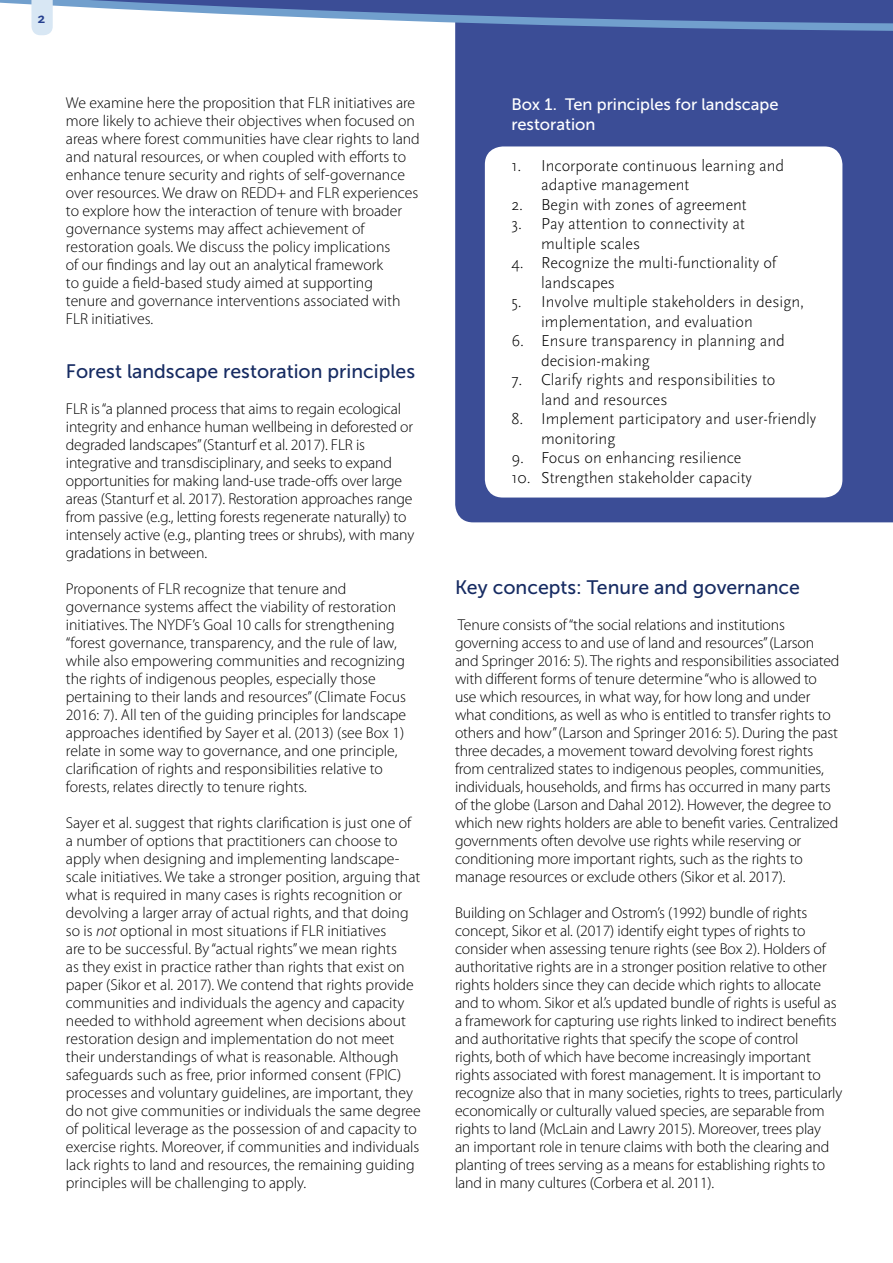
<style>
.page{position:relative;width:893px;height:1263px;background:#fff}
.page>*{position:absolute;margin:0;border:0;box-sizing:border-box;transform-origin:0 0}
.t1{font:19.5px "Museo Sans 500";color:#162b62}
.t2{font:300 16.5px/19.5px "Scala Sans Pro";color:#000}
.t3{font:16.5px/19.8px "Museo Sans 500";color:#fff}
.t4{font:300 15.75px/18px "Myriad Pro";letter-spacing:-.005em;color:#000}
.t5{font:700 15px "Scala Sans Pro";color:#25408f}
.s1{font-style:italic}
</style>
<div class="page">
<div style="left:455px;top:41px;width:438px;height:481px;background:#3b4d96"></div>
<svg style="left:0;top:0;width:893px;height:41px"></svg>
<div style="left:485px;top:146px;width:357px;height:351px;background:#fff;border-radius:18px"></div>
<p class="t5" style="left:38px;top:10px;width:9px">2</p>
<p class="t4" style="left:66px;top:94px;width:355px">We examine here the proposition that FLR initiatives are more likely to achieve their objectives when focused on areas where forest communities have clear rights to land and natural resources, or when coupled with efforts to enhance tenure security and rights of self-governance over resources. We draw on REDD+ and FLR experiences to explore how the interaction of tenure with broader governance systems may affect achievement of restoration goals. We discuss the policy implications<br>of our findings and lay out an analytical framework<br>to guide a field-based study aimed at supporting<br>tenure and governance interventions associated with FLR initiatives.</p>
<p class="t1" style="left:66px;top:361px;width:351px">Forest landscape restoration principles</p>
<p class="t4" style="left:66px;top:400px;width:350px">FLR is “a planned process that aims to regain ecological integrity and enhance human wellbeing in deforested or degraded landscapes” (Stanturf et al. 2017). FLR is integrative and transdisciplinary, and seeks to expand opportunities for making land-use trade-offs over large areas (Stanturf et al. 2017). Restoration approaches range from passive (e.g., letting forests regenerate naturally) to intensely active (e.g., planting trees or shrubs), with many gradations in between.</p>
<p class="t4" style="left:66px;top:580px;width:342px">Proponents of FLR recognize that tenure and governance systems affect the viability of restoration initiatives. The NYDF’s Goal 10 calls for strengthening “forest governance, transparency, and the rule of law, while also empowering communities and recognizing the rights of indigenous peoples, especially those pertaining to their lands and resources” (Climate Focus 2016: 7). All ten of the guiding principles for landscape approaches identified by Sayer et al. (2013) (see Box 1) relate in some way to governance, and one principle, clarification of rights and responsibilities relative to forests, relates directly to tenure rights.</p>
<p class="t4" style="left:66px;top:814px;width:356px">Sayer et al. suggest that rights clarification is just one of a number of options that practitioners can choose to apply when designing and implementing landscape&shy;scale initiatives. We take a stronger position, arguing that what is required in many cases is rights recognition or devolving a larger array of actual rights, and that doing so is <span class="s1">not</span> optional in most situations if FLR initiatives<br>are to be successful. By “actual rights” we mean rights<br>as they exist in practice rather than rights that exist on paper (Sikor et al. 2017). We contend that rights provide communities and individuals the agency and capacity needed to withhold agreement when decisions about restoration design and implementation do not meet their understandings of what is reasonable. Although safeguards such as free, prior informed consent (FPIC) processes and voluntary guidelines, are important, they do not give communities or individuals the same degree of political leverage as the possession of and capacity to exercise rights. Moreover, if communities and individuals lack rights to land and resources, the remaining guiding principles will be challenging to apply.</p>
<p class="t3" style="left:511px;top:95px;width:269px">Box 1. Ten principles for landscape restoration</p>
<p class="t2" style="left:541px;top:156px;width:245px;text-indent:-30px">1. Incorporate continuous learning and adaptive management</p>
<p class="t2" style="left:511px;top:195px;width:237px">2. Begin with zones of agreement</p>
<p class="t2" style="left:541px;top:214px;width:205px;text-indent:-30px">3. Pay attention to connectivity at multiple scales</p>
<p class="t2" style="left:541px;top:253px;width:237px;text-indent:-30px">4. Recognize the multi-functionality of landscapes</p>
<p class="t2" style="left:541px;top:292px;width:265px;text-indent:-30px">5. Involve multiple stakeholders in design, implementation, and evaluation</p>
<p class="t2" style="left:541px;top:331px;width:245px;text-indent:-30px">6. Ensure transparency in planning and decision-making</p>
<p class="t2" style="left:541px;top:370px;width:236px;text-indent:-30px">7. Clarify rights and responsibilities to land and resources</p>
<p class="t2" style="left:541px;top:409px;width:277px;text-indent:-30px">8. Implement participatory and user-friendly monitoring</p>
<p class="t2" style="left:511px;top:448px;width:232px">9. Focus on enhancing resilience</p>
<p class="t2" style="left:511px;top:468px;width:242px">10. Strengthen stakeholder capacity</p>
<p class="t1" style="left:455px;top:577px;width:346px">Key concepts: Tenure and governance</p>
<p class="t4" style="left:455px;top:616px;width:386px">Tenure consists of “the social relations and institutions governing access to and use of land and resources” (Larson and Springer 2016: 5). The rights and responsibilities associated with different forms of tenure determine “who is allowed to use which resources, in what way, for how long and under what conditions, as well as who is entitled to transfer rights to others and how” (Larson and Springer 2016: 5). During the past three decades, a movement toward devolving forest rights from centralized states to indigenous peoples, communities, individuals, households, and firms has occurred in many parts of the globe (Larson and Dahal 2012). However, the degree to which new rights holders are able to benefit varies. Centralized governments often devolve use rights while reserving or conditioning more important rights, such as the rights to manage resources or exclude others (Sikor et al. 2017).</p>
<p class="t4" style="left:455px;top:904px;width:389px">Building on Schlager and Ostrom’s (1992) bundle of rights concept, Sikor et al. (2017) identify eight types of rights to consider when assessing tenure rights (see Box 2). Holders of authoritative rights are in a stronger position relative to other rights holders since they can decide which rights to allocate and to whom. Sikor et al.’s updated bundle of rights is useful as a framework for capturing use rights linked to indirect benefits and authoritative rights that specify the scope of control<br>rights, both of which have become increasingly important rights associated with forest management. It is important to recognize also that in many societies, rights to trees, particularly economically or culturally valued species, are separable from rights to land (McLain and Lawry 2015). Moreover, trees play<br>an important role in tenure claims with both the clearing and planting of trees serving as a means for establishing rights to land in many cultures (Corbera et al. 2011).</p>
</div>
